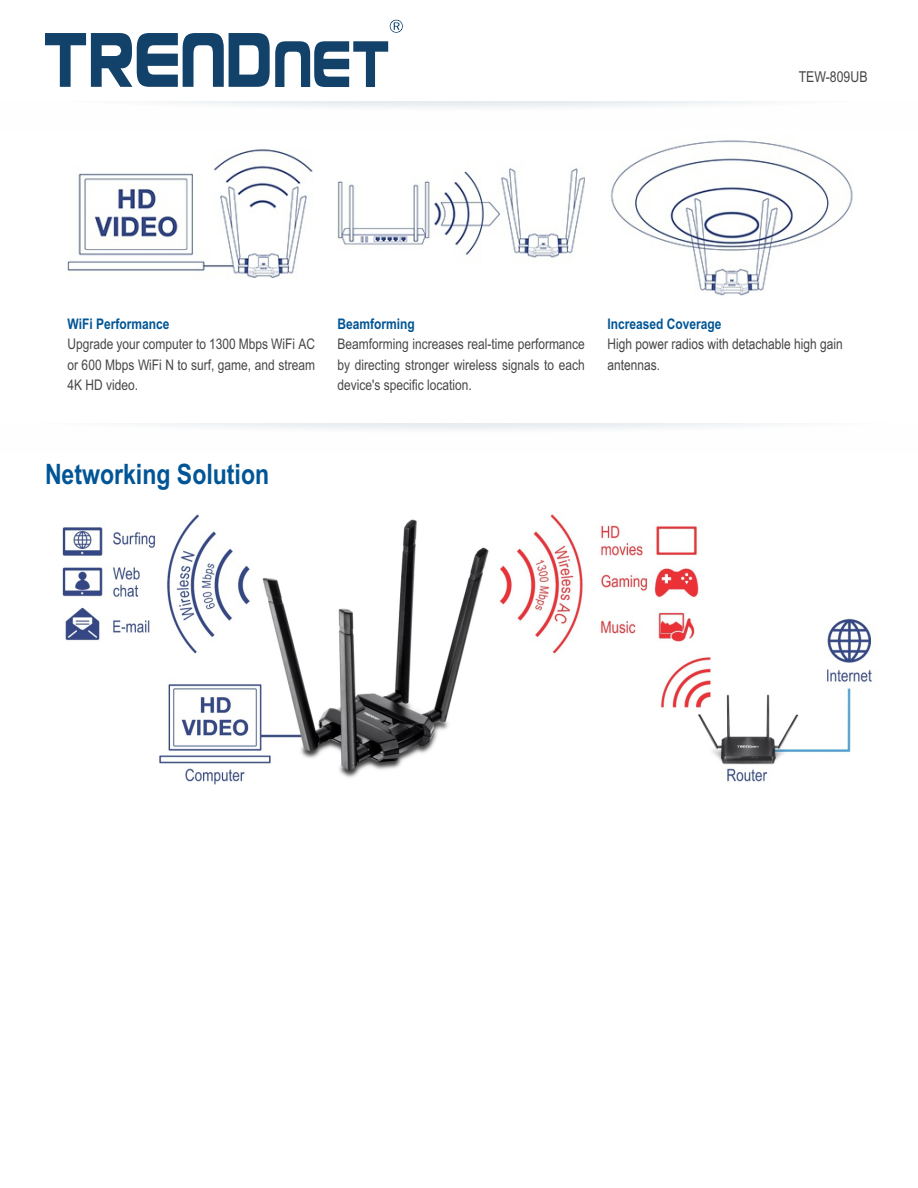
<style>
.page{position:relative;width:918px;height:1188px;background:#fff}
.page>*{position:absolute;margin:0;border:0;box-sizing:border-box;transform-origin:0 0}
.t1{font:700 28.2px "Arial Narrow";color:#005596}
.t2{font:15px "Arial Narrow";color:#464646}
.t3{font:14.7px/20.4px "Arial Narrow";color:#464646;text-align:justify}
.t4{font:700 14.7px "Arial Narrow";color:#005596}
</style>
<div class="page">
<img style="left:68px;top:149px;width:245px;height:129px">
<img style="left:338px;top:168px;width:247px;height:90px">
<img style="left:610px;top:140px;width:243px;height:156px">
<svg style="left:140px;top:423px;width:641px;height:7px"></svg>
<img style="left:62px;top:514px;width:810px;height:270px">
<svg style="left:45px;top:20px;width:358px;height:67px"></svg>
<svg style="left:158px;top:101px;width:606px;height:7px"></svg>
<p class="t2" style="left:799px;top:71px;width:70px">TEW-809UB</p>
<p class="t4" style="left:68px;top:318px;width:103px">WiFi Performance</p>
<p class="t3" style="left:68px;top:335px;width:249px">Upgrade your computer to 1300 Mbps WiFi AC or 600 Mbps WiFi N to surf, game, and stream 4K HD video.</p>
<p class="t4" style="left:338px;top:318px;width:79px">Beamforming</p>
<p class="t3" style="left:338px;top:335px;width:249px">Beamforming increases real-time performance by directing stronger wireless signals to each device's specific location.</p>
<p class="t4" style="left:608px;top:318px;width:115px">Increased Coverage</p>
<p class="t3" style="left:608px;top:333px;width:237px">High power radios with detachable high gain antennas.</p>
<h1 class="t1" style="left:45px;top:463px;width:226px">Networking Solution</h1>
</div>
